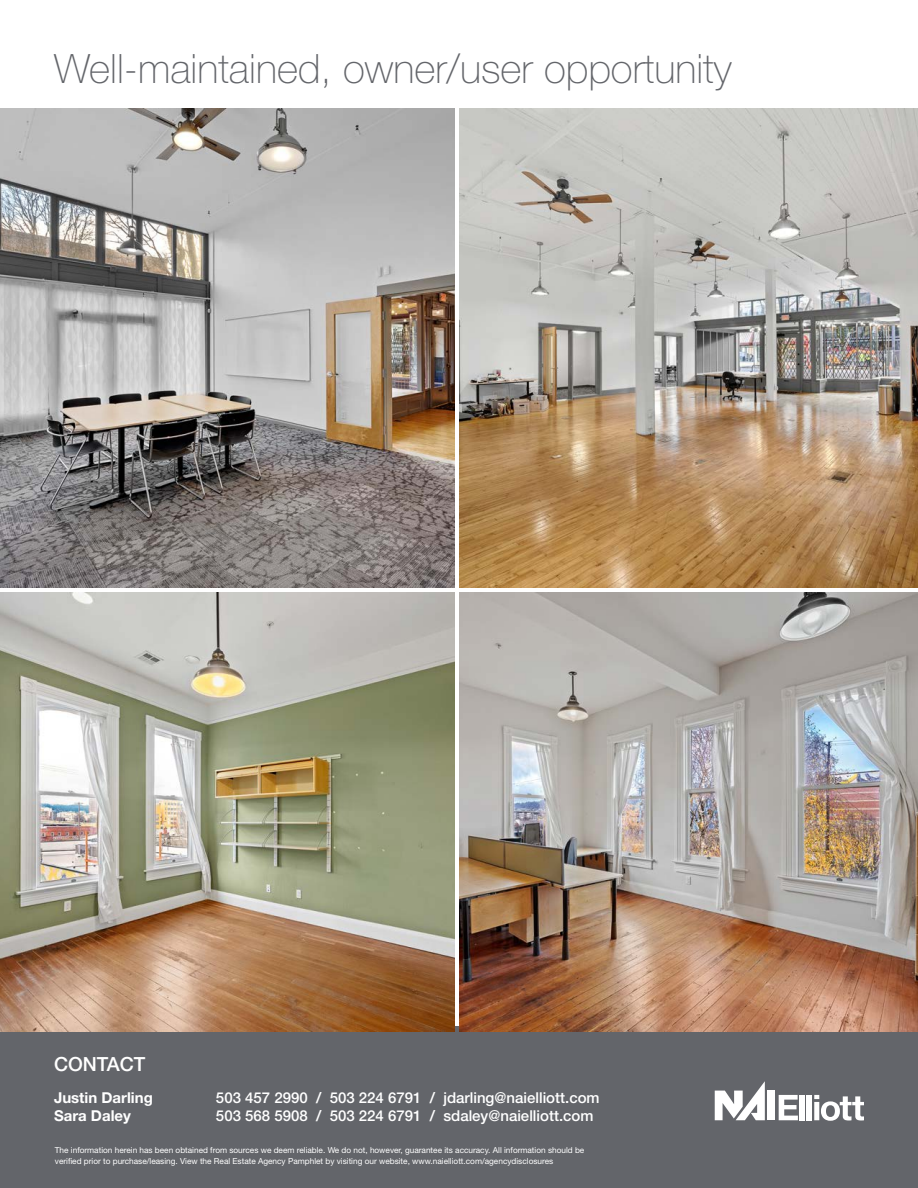
<style>
.page{position:relative;width:918px;height:1188px;background:#fff}
.page>*{position:absolute;margin:0;border:0;box-sizing:border-box;transform-origin:0 0}
.GRAY_30pt_35pt_Sub-head{font:100 40.5px "Helvetica Neue LT Std";color:#63656a}
.t1{font:500 19.5px "Helvetica Neue LT Std";color:#fff}
.t2{font:500 15px "Helvetica Neue LT Std";color:#fff}
.t3{font:700 15px "Helvetica Neue LT Std";color:#fff}
.t4{font:8.25px/10.5px "Helvetica Neue LT Std";color:#fff}
</style>
<div class="page">
<div style="left:0;top:1026px;width:918px;height:162px;background:#63656a"></div>
<div style="left:767px;top:1091px;width:8px;height:29px;background:#fff"></div>
<svg style="left:715px;top:1081px;width:50px;height:39px"></svg>
<svg style="left:779px;top:1095px;width:19px;height:25px"></svg>
<div style="left:800px;top:1095px;width:5px;height:25px;background:#fff"></div>
<div style="left:807px;top:1095px;width:5px;height:25px;background:#fff"></div>
<svg style="left:814px;top:1095px;width:50px;height:26px"></svg>
<img style="left:459px;top:592px;width:459px;height:439px">
<img style="left:0;top:592px;width:454px;height:439px">
<img style="left:0;top:108px;width:454px;height:480px">
<img style="left:459px;top:108px;width:459px;height:480px">
<p class="GRAY_30pt_35pt_Sub-head" style="left:54px;top:45px;width:679px">Well-maintained, owner/user opportunity</p>
<h2 class="t1" style="left:54px;top:1052px;width:93px">CONTACT</h2>
<h3 class="t3" style="left:54px;top:1088px;width:100px">Justin Darling</h3>
<h3 class="t2" style="left:216px;top:1088px;width:385px">503 457 2990 / 503 224 6791 / jdarling@naielliott.com</h3>
<h3 class="t3" style="left:54px;top:1106px;width:78px">Sara Daley</h3>
<h3 class="t2" style="left:216px;top:1106px;width:379px">503 568 5908 / 503 224 6791 / sdaley@naielliott.com</h3>
<p class="t4" style="left:55px;top:1145px;width:531px">The information herein has been obtained from sources we deem reliable. We do not, however, guarantee its accuracy. All information should be verified prior to purchase/leasing. View the Real Estate Agency Pamphlet by visiting our website, www.naielliott.com/agencydisclosures</p>
</div>
